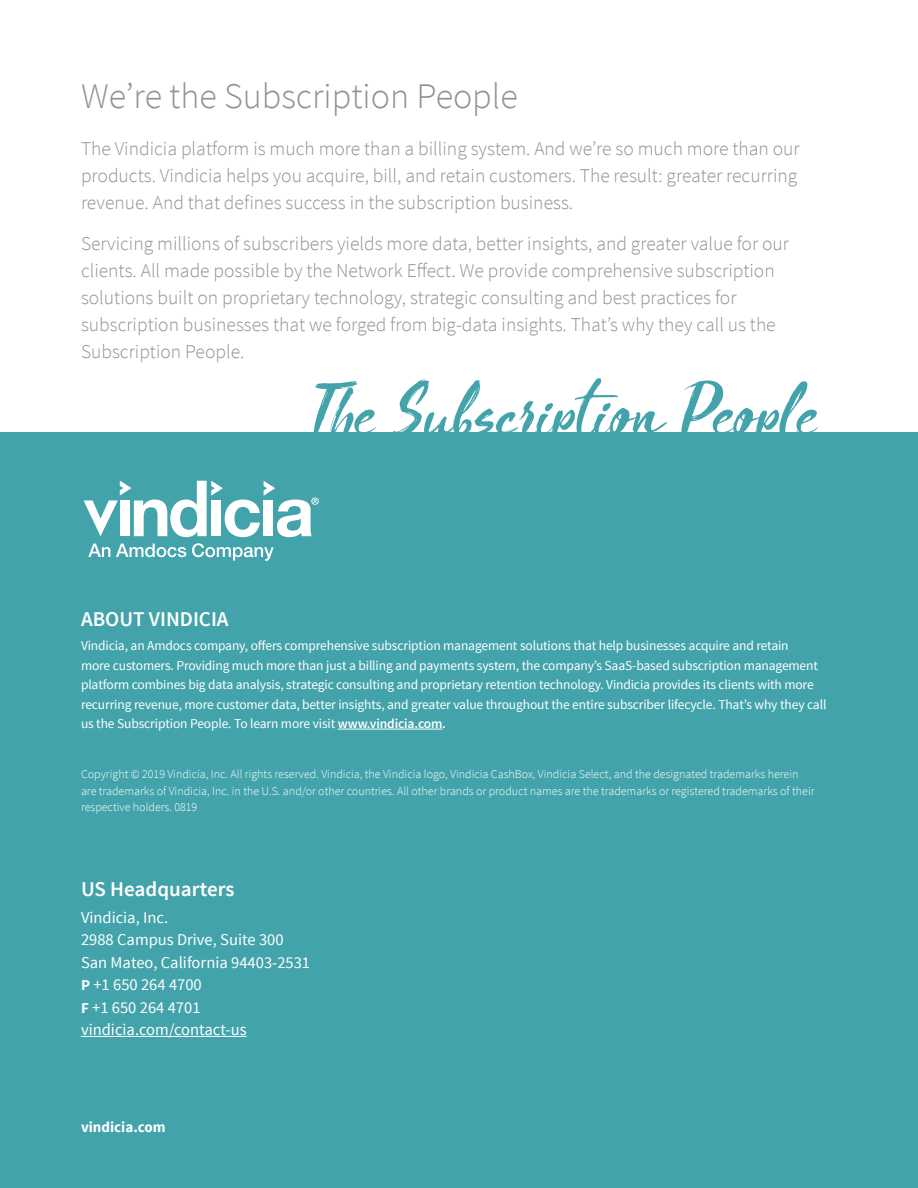
<style>
.page{position:relative;width:918px;height:1188px;background:#fff}
.page>*{position:absolute;margin:0;border:0;box-sizing:border-box;transform-origin:0 0}
.t1{font:62.1px "Blooms";color:#43a3ab}
.Subtitle_Opt_1{font:300 36px "Source Sans Pro";color:#919195}
.Subhead_2{font:600 21px "Source Sans Pro";color:#fff}
.Back_Cover_Paragraph{font:300 19.5px/27px "Source Sans Pro";color:#919195;text-align:justify}
.Address_Paragraph{font:16.5px "Source Sans Pro";color:#fff}
.Address_Paragraph-2{font:700 15px "Source Sans Pro";color:#fff}
.About_Paragraph{font:13.5px/19.5px "Source Sans Pro";letter-spacing:-.01em;color:#fff}
.Copyright_Info{font:300 12px/16.5px "Source Sans Pro";color:#fff}
.s1{font-weight:600}
.s2{font-weight:700;font-size:15px}
</style>
<div class="page">
<div style="left:0;top:432px;width:918px;height:756px;background:#43a3ab"></div>
<svg style="left:88px;top:544px;width:22px;height:13px"></svg>
<svg style="left:116px;top:544px;width:70px;height:13px"></svg>
<svg style="left:192px;top:543px;width:82px;height:18px"></svg>
<svg style="left:84px;top:481px;width:235px;height:56px"></svg>
<hr style="left:81px;top:1036px;width:166px;height:1px;background:#fff">
<hr style="left:338px;top:729px;width:104px;height:1px;background:#fff">
<p class="Subtitle_Opt_1" style="left:81px;top:74px;width:438px">We’re the Subscription People</p>
<p class="Back_Cover_Paragraph" style="left:81px;top:135px;width:720px">The Vindicia platform is much more than a billing system. And we’re so much more than our products. Vindicia helps you acquire, bill, and retain customers. The result: greater recurring revenue. And that defines success in the subscription business.</p>
<p class="Back_Cover_Paragraph" style="left:81px;top:230px;width:710px;text-align:left">Servicing millions of subscribers yields more data, better insights, and greater value for our clients. All made possible by the Network Effect. We provide comprehensive subscription solutions built on proprietary technology, strategic consulting and best practices for subscription businesses that we forged from big-data insights. That’s why they call us the Subscription People.</p>
<p class="t1" style="left:305px;top:366px;width:513px">The Subscription People</p>
<p class="Subhead_2" style="left:81px;top:606px;width:149px">ABOUT VINDICIA</p>
<p class="About_Paragraph" style="left:81px;top:636px;width:747px">Vindicia, an Amdocs company, offers comprehensive subscription management solutions that help businesses acquire and retain<br>more customers. Providing much more than just a billing and payments system, the company’s SaaS-based subscription management platform combines big data analysis, strategic consulting and proprietary retention technology. Vindicia provides its clients with more recurring revenue, more customer data, better insights, and greater value throughout the entire subscriber lifecycle. That’s why they call us the Subscription People. To learn more visit <span class="s1">www.vindicia.com.</span></p>
<p class="Copyright_Info" style="left:81px;top:766px;width:735px">Copyright © 2019 Vindicia, Inc. All rights reserved. Vindicia, the Vindicia logo, Vindicia CashBox, Vindicia Select, and the designated trademarks herein are trademarks of Vindicia, Inc. in the U.S. and/or other countries. All other brands or product names are the trademarks or registered trademarks of their respective holders. 0819</p>
<p class="Subhead_2" style="left:81px;top:876px;width:155px">US Headquarters</p>
<p class="Address_Paragraph" style="left:81px;top:907px;width:89px">Vindicia, Inc.</p>
<p class="Address_Paragraph" style="left:81px;top:929px;width:204px">2988 Campus Drive, Suite 300</p>
<p class="Address_Paragraph" style="left:81px;top:952px;width:231px">San Mateo, California 94403-2531</p>
<p class="Address_Paragraph" style="left:81px;top:974px;width:122px"><span class="s2">P</span> +1 650 264 4700</p>
<p class="Address_Paragraph" style="left:81px;top:997px;width:121px"><span class="s2">F</span> +1 650 264 4701</p>
<p class="Address_Paragraph" style="left:81px;top:1019px;width:167px">vindicia.com/contact-us</p>
<p class="Address_Paragraph-2" style="left:81px;top:1117px;width:86px">vindicia.com</p>
</div>
